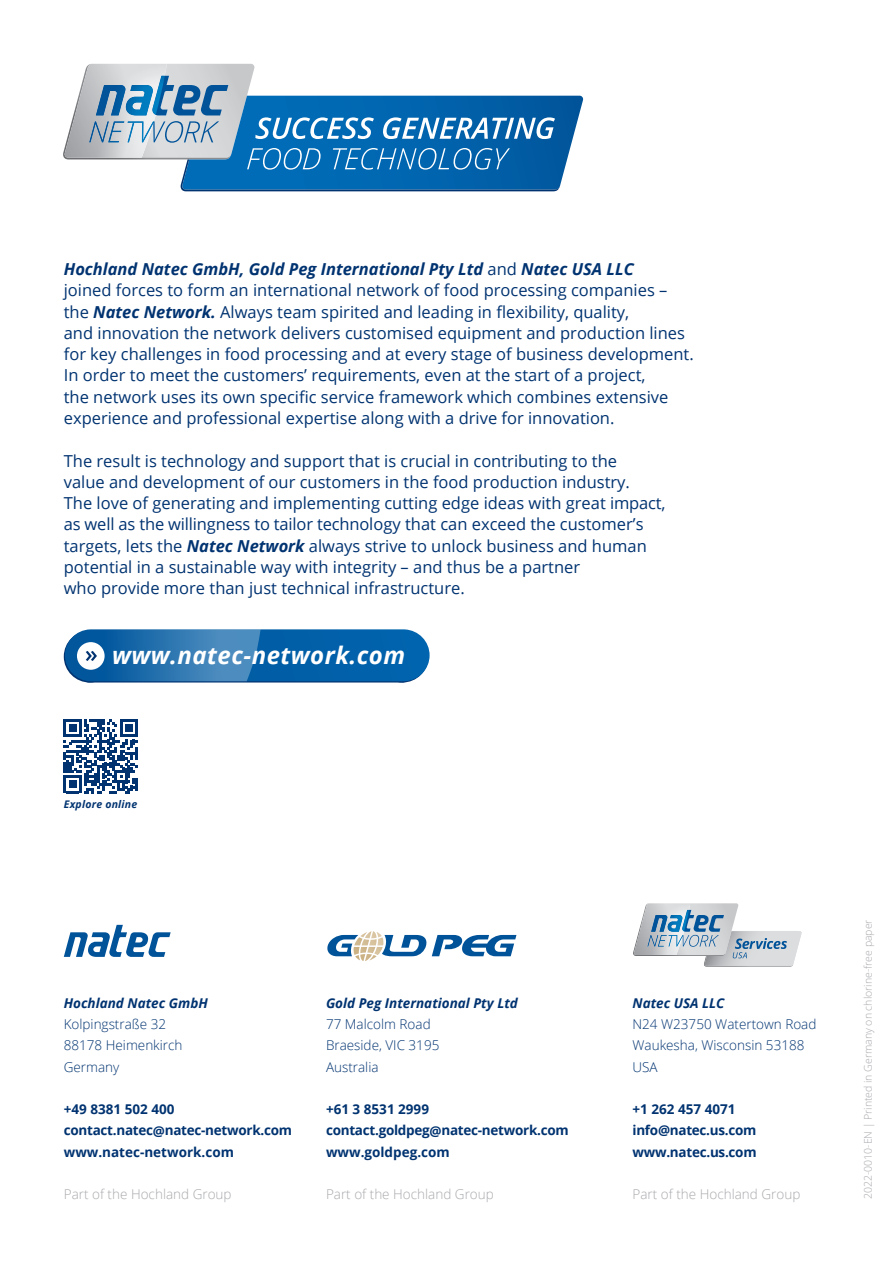
<style>
.page{position:relative;width:893px;height:1263px;background:#fff}
.page>*{position:absolute;margin:0;border:0;box-sizing:border-box;transform-origin:0 0}
.t1{font:italic 700 24px "Open Sans";letter-spacing:.02em;color:#fff}
.t2{font:16.5px/21.3px "Open Sans";color:#013371}
.t3{font:700 13.5px/21.3px "Open Sans";letter-spacing:-.02em;color:#013371}
.t4{font:300 13.5px/21.3px "Open Sans";color:#013371}
.t5{font:300 13.5px "Open Sans";color:#a8a9ad}
.t6{font:italic 700 13.5px "Open Sans";color:#013371}
.t7{font:300 10.5px "Open Sans";color:#a8a9ad}
.t8{font:italic 700 10.5px "Open Sans";letter-spacing:.02em;color:#013371}
.s1{font-weight:700;font-style:italic}
</style>
<div class="page">
<svg style="left:63px;top:64px;width:520px;height:127px"></svg>
<svg style="left:64px;top:925px;width:107px;height:32px"></svg>
<svg style="left:327px;top:931px;width:189px;height:30px"></svg>
<svg style="left:633px;top:903px;width:169px;height:64px"></svg>
<svg style="left:65px;top:629px;width:365px;height:52px;background:#2373b1"></svg>
<svg style="left:64px;top:719px;width:74px;height:74px"></svg>
<p class="t2" style="left:64px;top:258px;width:632px"><span class="s1">Hochland Natec GmbH, Gold Peg International Pty Ltd</span> and <span class="s1">Natec USA LLC<br></span>joined forces to form an international network of food processing companies – the <span class="s1">Natec Network.</span> Always team spirited and leading in flexibility, quality,<br>and innovation the network delivers customised equipment and production lines for key challenges in food processing and at every stage of business development.<br>In order to meet the customers’ requirements, even at the start of a project,<br>the network uses its own specific service framework which combines extensive experience and professional expertise along with a drive for innovation.</p>
<p class="t2" style="left:64px;top:449px;width:603px">The result is technology and support that is crucial in contributing to the<br>value and development of our customers in the food production industry.<br>The love of generating and implementing cutting edge ideas with great impact, as well as the willingness to tailor technology that can exceed the customer’s targets, lets the <span class="s1">Natec Network</span> always strive to unlock business and human potential in a sustainable way with integrity – and thus be a partner<br>who provide more than just technical infrastructure.</p>
<h1 class="t1" style="left:112px;top:638px;width:295px">www.natec-network.com</h1>
<p class="t8" style="left:64px;top:797px;width:75px">Explore online</p>
<p class="t6" style="left:64px;top:993px;width:146px">Hochland Natec GmbH</p>
<p class="t4" style="left:64px;top:1013px;width:120px">Kolpingstraße 32<br>88178 Heimenkirch<br>Germany</p>
<p class="t3" style="left:64px;top:1098px;width:230px">+49 8381 502 400 contact.natec@natec-network.com www.natec-network.com</p>
<p class="t5" style="left:64px;top:1185px;width:169px">Part of the Hochland Group</p>
<p class="t6" style="left:326px;top:993px;width:193px">Gold Peg International Pty Ltd</p>
<p class="t4" style="left:326px;top:1013px;width:115px">77 Malcolm Road<br>Braeside, VIC 3195<br>Australia</p>
<p class="t3" style="left:326px;top:1098px;width:244px">+61 3 8531 2999 contact.goldpeg@natec-network.com www.goldpeg.com</p>
<p class="t5" style="left:326px;top:1185px;width:169px">Part of the Hochland Group</p>
<p class="t6" style="left:632px;top:993px;width:94px">Natec USA LLC</p>
<p class="t4" style="left:632px;top:1013px;width:185px">N24 W23750 Watertown Road<br>Waukesha, Wisconsin 53188<br>USA</p>
<p class="t3" style="left:632px;top:1098px;width:126px">+1 262 457 4071 info@natec.us.com www.natec.us.com</p>
<p class="t5" style="left:632px;top:1185px;width:169px">Part of the Hochland Group</p>
<p class="t7" style="left:861px;top:1199px;width:281px;rotate:-90deg">2022-0010-EN | Printed in Germany on chlorine-free paper</p>
</div>
